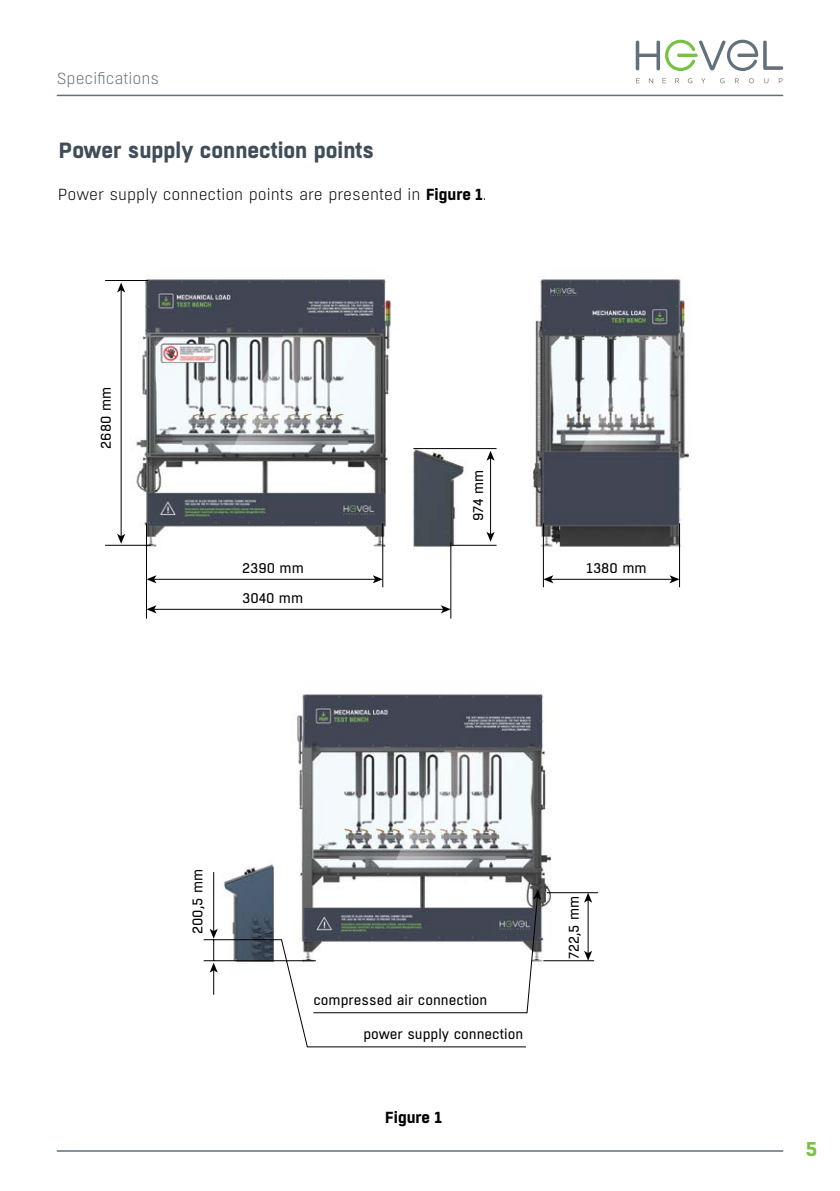
<style>
.page{position:relative;width:840px;height:1191px;background:#fff}
.page>*{position:absolute;margin:0;border:0;box-sizing:border-box;transform-origin:0 0}
.t1{font:700 22px "Boxed";color:#404d58}
.t2{font:700 20px "Boxed";color:#78c143}
.t3{font:300 16px "Boxed";color:#000}
.t4{font:300 16px "Boxed";color:#63717a}
.t5{font:700 16px "Boxed";color:#000}
.t6{font:14px/30px "Boxed";color:#000}
.s1{font-weight:700}
</style>
<div class="page">
<hr style="left:57px;top:1150px;width:725px;height:1px;background:#63717a">
<hr style="left:57px;top:95px;width:725px;height:1px;background:#63717a">
<svg style="left:635px;top:40px;width:147px;height:43px"></svg>
<img style="left:105px;top:279px;width:585px;height:284px">
<img style="left:526px;top:694px;width:45px;height:268px">
<hr style="left:550px;top:579px;width:122px;height:1px;background:#000">
<svg style="left:669px;top:575px;width:9px;height:8px"></svg>
<svg style="left:543px;top:575px;width:10px;height:8px"></svg>
<hr style="left:542px;top:523px;width:1px;height:64px;background:#000">
<hr style="left:678px;top:523px;width:1px;height:64px;background:#000">
<hr style="left:413px;top:448px;width:83px;height:1px;background:#000">
<hr style="left:490px;top:458px;width:1px;height:77px;background:#000">
<svg style="left:486px;top:451px;width:8px;height:10px"></svg>
<hr style="left:105px;top:280px;width:43px;height:1px;background:#000">
<hr style="left:105px;top:545px;width:46px;height:1px;background:#000">
<hr style="left:121px;top:289px;width:1px;height:248px;background:#000">
<svg style="left:117px;top:282px;width:8px;height:10px"></svg>
<svg style="left:117px;top:534px;width:8px;height:10px"></svg>
<svg style="left:145px;top:522px;width:381px;height:525px"></svg>
<svg style="left:209px;top:928px;width:9px;height:10px"></svg>
<svg style="left:209px;top:962px;width:9px;height:32px"></svg>
<hr style="left:587px;top:899px;width:1px;height:54px;background:#000">
<svg style="left:584px;top:950px;width:8px;height:10px"></svg>
<svg style="left:583px;top:893px;width:9px;height:9px"></svg>
<svg style="left:312px;top:889px;width:229px;height:124px"></svg>
<hr style="left:546px;top:892px;width:51px;height:1px;background:#000">
<hr style="left:543px;top:960px;width:50px;height:1px;background:#000">
<p class="t4" style="left:57px;top:69px;width:104px">Specifications</p>
<h1 class="t1" style="left:59px;top:136px;width:316px">Power supply connection points</h1>
<p class="t3" style="left:58px;top:184px;width:430px">Power supply connection points are presented in <span class="s1">Figure 1</span>.</p>
<p class="t6" style="left:91px;top:449px;width:63px;rotate:-90deg">2680 mm</p>
<p class="t6" style="left:242px;top:553px;width:63px">2390 mm<br>3040 mm</p>
<p class="t6" style="left:463px;top:521px;width:53px;rotate:-90deg">974 mm</p>
<p class="t6" style="left:586px;top:553px;width:61px">1380 mm</p>
<p class="t6" style="left:183px;top:934px;width:67px;rotate:-90deg">200,5 mm</p>
<p class="t6" style="left:313px;top:985px;width:175px">compressed air connection</p>
<p class="t6" style="left:363px;top:1019px;width:161px">power supply connection</p>
<p class="t5" style="left:385px;top:1106px;width:58px">Figure 1</p>
<p class="t6" style="left:558px;top:959px;width:65px;rotate:-90deg">722,5 mm</p>
<h2 class="t2" style="left:805px;top:1135px;width:13px">5</h2>
</div>
